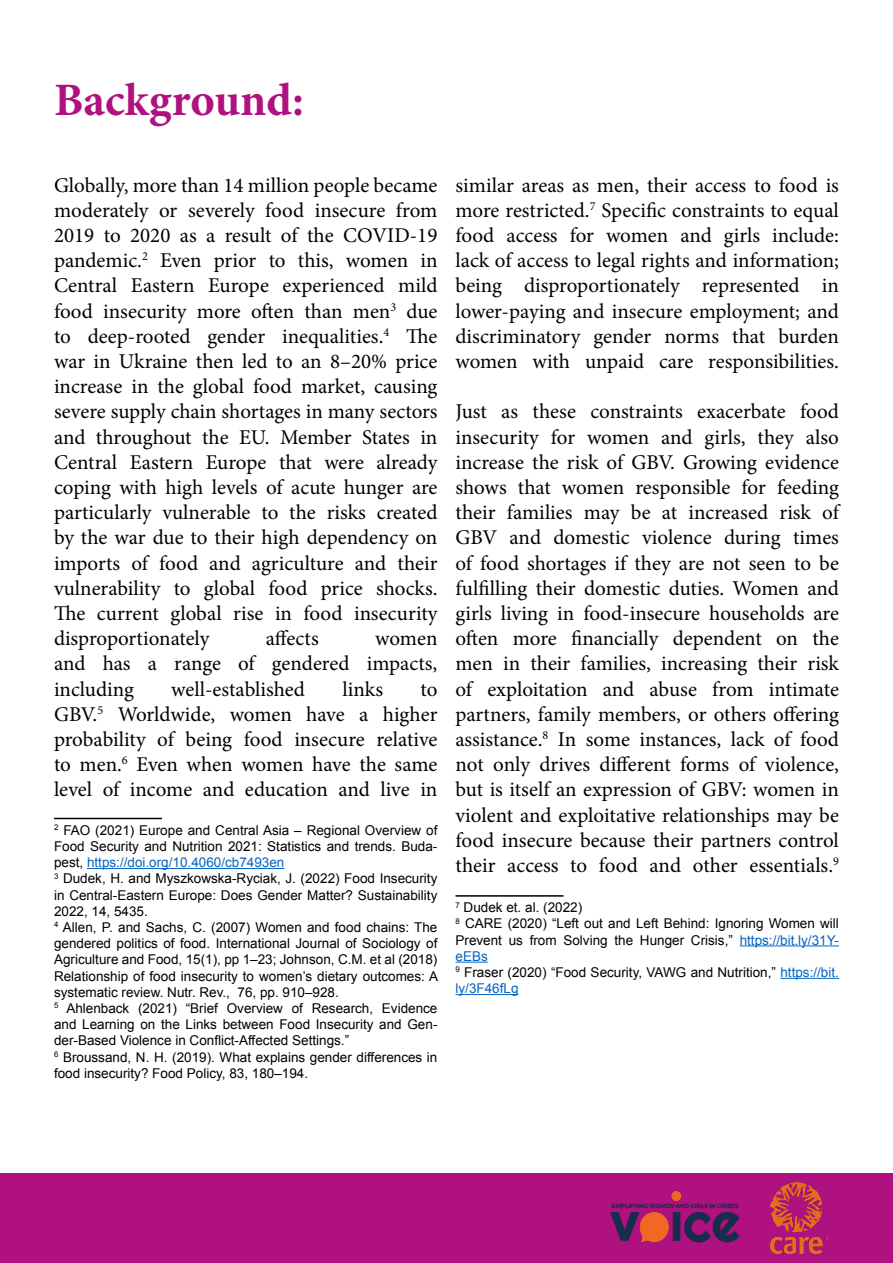
<style>
.page{position:relative;width:893px;height:1263px;background:#fff}
.page>*{position:absolute;margin:0;border:0;box-sizing:border-box;transform-origin:0 0}
.t1{font:700 46.5px "Minion Pro";color:#af1280}
.t2{font:21px/25.2px "Minion Pro";letter-spacing:-.005em;color:#000;text-align:justify}
.t3{font:13.5px/16.2px "Arial";color:#000}
.s1{color:#0563c1}
</style>
<div class="page">
<hr style="left:54px;top:818px;width:108px;height:1px;background:#000">
<hr style="left:87px;top:868px;width:197px;height:1px;background:#0563c1">
<hr style="left:455px;top:895px;width:108px;height:2px;background:#000">
<hr style="left:740px;top:945px;width:99px;height:1px;background:#0563c1">
<hr style="left:455px;top:962px;width:33px;height:1px;background:#0563c1">
<hr style="left:780px;top:978px;width:59px;height:1px;background:#0563c1">
<hr style="left:455px;top:994px;width:63px;height:1px;background:#0563c1">
<div style="left:0;top:1173px;width:893px;height:89px;background:#af1280"></div>
<img style="left:590px;top:1191px;width:162px;height:72px">
<img style="left:770px;top:1182px;width:58px;height:72px">
<h1 class="t1" style="left:54px;top:67px;width:251px">Background:</h1>
<p class="t2" style="left:54px;top:172px;width:385px">Globally, more than 14 million people became moderately or severely food insecure from 2019 to 2020 as a result of the COVID-19 pandemic.<sup>2</sup> Even prior to this, women in Central Eastern Europe experienced mild food insecurity more often than men<sup>3</sup> due to deep-rooted gender inequalities.<sup>4</sup> The war in Ukraine then led to an 8–20% price increase in the global food market, causing severe supply chain shortages in many sectors and throughout the EU. Member States in Central Eastern Europe that were already coping with high levels of acute hunger are particularly vulnerable to the risks created by the war due to their high dependency on imports of food and agriculture and their vulnerability to global food price shocks.<br>The current global rise in food insecurity disproportionately</p>
<p class="t2" style="left:266px;top:626px;width:54px">affects</p>
<p class="t2" style="left:54px;top:626px;width:385px;text-indent:321px">women and has a range of gendered impacts, including</p>
<p class="t2" style="left:171px;top:676px;width:135px">well-established</p>
<p class="t2" style="left:342px;top:676px;width:42px">links</p>
<p class="t2" style="left:54px;top:676px;width:385px;text-indent:366px">to GBV.<sup>5</sup> Worldwide, women have a higher probability of being food insecure relative to men.<sup>6</sup> Even when women have the same level of income and education and live in</p>
<p class="t3" style="left:54px;top:822px;width:386px"><sup>2</sup> FAO (2021) Europe and Central Asia – Regional Overview of Food Security and Nutrition 2021: Statistics and trends. Buda&shy;pest, <span class="s1">https://doi.org/10.4060/cb7493en<br></span><sup>3</sup> Dudek, H. and Myszkowska-Ryciak, J. (2022) Food Insecurity in Central-Eastern Europe: Does Gender Matter? Sustainability 2022, 14, 5435.<br><sup>4</sup> Allen, P. and Sachs, C. (2007) Women and food chains: The gendered politics of food. International Journal of Sociology of Agriculture and Food, 15(1), pp 1–23; Johnson, C.M. et al (2018)<br>Relationship of food insecurity to women’s dietary outcomes: A systematic review. Nutr. Rev., 76, pp. 910–928.<br><sup>5</sup> Ahlenback (2021) “Brief Overview of Research, Evidence and Learning on the Links between Food Insecurity and Gen&shy;der-Based Violence in Conflict-Affected Settings.”<br><sup>6</sup> Broussand, N. H. (2019). What explains gender differences in food insecurity? Food Policy, 83, 180–194.</p>
<p class="t2" style="left:455px;top:172px;width:385px">similar areas as men, their access to food is more restricted.<sup>7</sup> Specific constraints to equal food access for women and girls include: lack of access to legal rights and information; being disproportionately represented in lower-paying and insecure employment; and discriminatory gender norms that burden women with unpaid care responsibilities.</p>
<p class="t2" style="left:455px;top:399px;width:385px">Just as these constraints exacerbate food insecurity for women and girls, they also increase the risk of GBV. Growing evidence shows that women responsible for feeding their families may be at increased risk of GBV and domestic violence during times of food shortages if they are not seen to be fulfilling their domestic duties. Women and girls living in food-insecure households are often more financially dependent on the men in their families, increasing their risk of exploitation and abuse from intimate partners, family members, or others offering assistance.<sup>8</sup> In some instances, lack of food not only drives different forms of violence, but is itself an expression of GBV: women in violent and exploitative relationships may be food insecure because their partners control their access to food and other essentials.<sup>9</sup></p>
<p class="t3" style="left:455px;top:899px;width:385px"><sup>7</sup> Dudek et. al. (2022)<br><sup>8</sup> CARE (2020) “Left out and Left Behind: Ignoring Women will Prevent us from Solving the Hunger Crisis,” <span class="s1">https://bit.ly/31Y&shy;eEBs<br></span><sup>9</sup> Fraser (2020) “Food Security, VAWG and Nutrition,” <span class="s1">https://bit. ly/3F46fLg</span></p>
</div>
